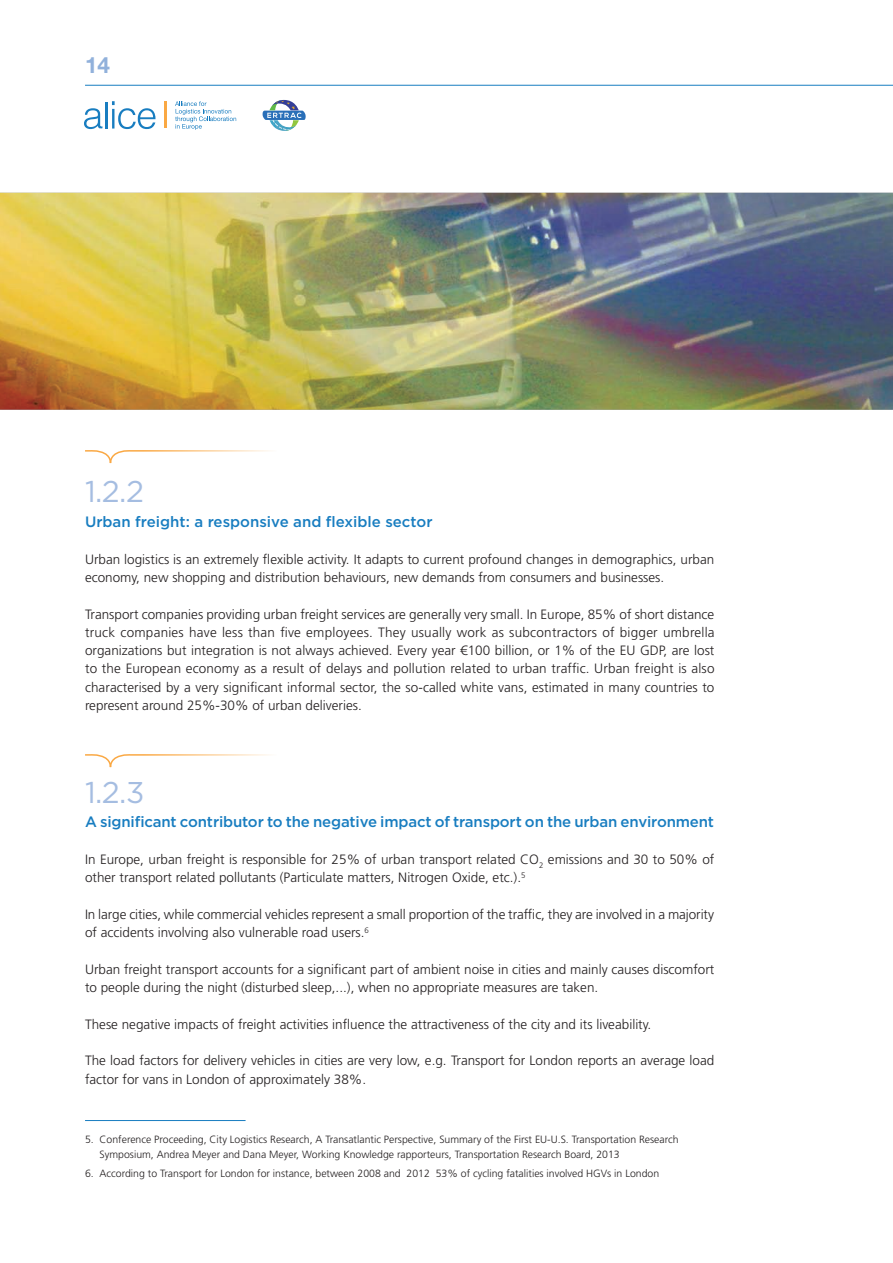
<style>
.page{position:relative;width:893px;height:1263px;background:#fff}
.page>*{position:absolute;margin:0;border:0;box-sizing:border-box;transform-origin:0 0}
.t1{font:30px "Gotham";color:#a5bde1}
.t2{font:700 22.5px "Helvetica Neue LT Std";color:#91b1db}
.t3{font:500 15px "Gotham";letter-spacing:-.01em;color:#187dc0}
.t4{font:300 13.5px/18.3px "Frutiger LT Std";color:#231f20}
.t5{font:300 10.5px/15px "Frutiger LT Std";color:#231f20}
</style>
<div class="page">
<svg style="left:175px;top:101px;width:61px;height:29px"></svg>
<hr style="left:105px;top:102px;width:3px;height:27px;background:#187dc0">
<svg style="left:112px;top:101px;width:44px;height:28px"></svg>
<svg style="left:84px;top:108px;width:18px;height:22px"></svg>
<hr style="left:165px;top:102px;width:2px;height:26px;background:#faa843">
<hr style="left:85px;top:85px;width:808px;height:1px;background:#187dc0">
<svg style="left:263px;top:100px;width:43px;height:31px"></svg>
<svg style="left:85px;top:450px;width:185px;height:14px"></svg>
<svg style="left:85px;top:754px;width:184px;height:14px"></svg>
<img style="left:0;top:193px;width:893px;height:217px">
<hr style="left:85px;top:1120px;width:161px;height:1px;background:#187dc0">
<h2 class="t2" style="left:85px;top:51px;width:27px">14</h2>
<h1 class="t1" style="left:85px;top:475px;width:60px">1.2.2</h1>
<p class="t3" style="left:85px;top:512px;width:349px">U rban freight: a responsive and flexible sector</p>
<p class="t4" style="left:85px;top:550px;width:631px">Urban logistics is an extremely flexible activity. It adapts to current profound changes in demographics, urban economy, new shopping and distribution behaviours, new demands from consumers and businesses.</p>
<p class="t4" style="left:85px;top:605px;width:631px;text-align:justify">Transport companies providing urban freight services are generally very small. In Europe, 85% of short distance truck companies have less than five employees. They usually work as subcontractors of bigger umbrella organizations but integration is not always achieved. Every year €100 billion, or 1% of the EU GDP, are lost to the European economy as a result of delays and pollution related to urban traffic. Urban freight is also characterised by a very significant informal sector, the so-called white vans, estimated in many countries to represent around 25%-30% of urban deliveries.</p>
<h1 class="t1" style="left:85px;top:775px;width:61px">1.2.3</h1>
<p class="t3" style="left:85px;top:812px;width:631px">A significant contributor to the negative impact of transport on the urban environment</p>
<p class="t4" style="left:85px;top:850px;width:631px">In Europe, urban freight is responsible for 25% of urban transport related CO<sub>2</sub> emissions and 30 to 50% of other transport related pollutants (Particulate matters, Nitrogen Oxide, etc.).<sup>5</sup></p>
<p class="t4" style="left:85px;top:905px;width:630px">In large cities, while commercial vehicles represent a small proportion of the traffic, they are involved in a majority of accidents involving also vulnerable road users.<sup>6</sup></p>
<p class="t4" style="left:85px;top:960px;width:631px">Urban freight transport accounts for a significant part of ambient noise in cities and mainly causes discomfort to people during the night (disturbed sleep,...), when no appropriate measures are taken.</p>
<p class="t4" style="left:85px;top:1015px;width:568px">These negative impacts of freight activities influence the attractiveness of the city and its liveability.</p>
<p class="t4" style="left:85px;top:1052px;width:631px">The load factors for delivery vehicles in cities are very low, e.g. Transport for London reports an average load factor for vans in London of approximately 38%.</p>
<p class="t5" style="left:100px;top:1132px;width:580px;text-indent:-15px">5. Conference Proceeding, City Logistics Research, A Transatlantic Perspective, Summary of the First EU-U.S. Transportation Research<br>Symposium, Andrea Meyer and Dana Meyer, Working Knowledge rapporteurs, Transportation Research Board, 2013</p>
<p class="t5" style="left:85px;top:1166px;width:576px">6. According to Transport for London for instance, between 2008 and 2012 53% of cycling fatalities involved HGVs in London</p>
</div>
